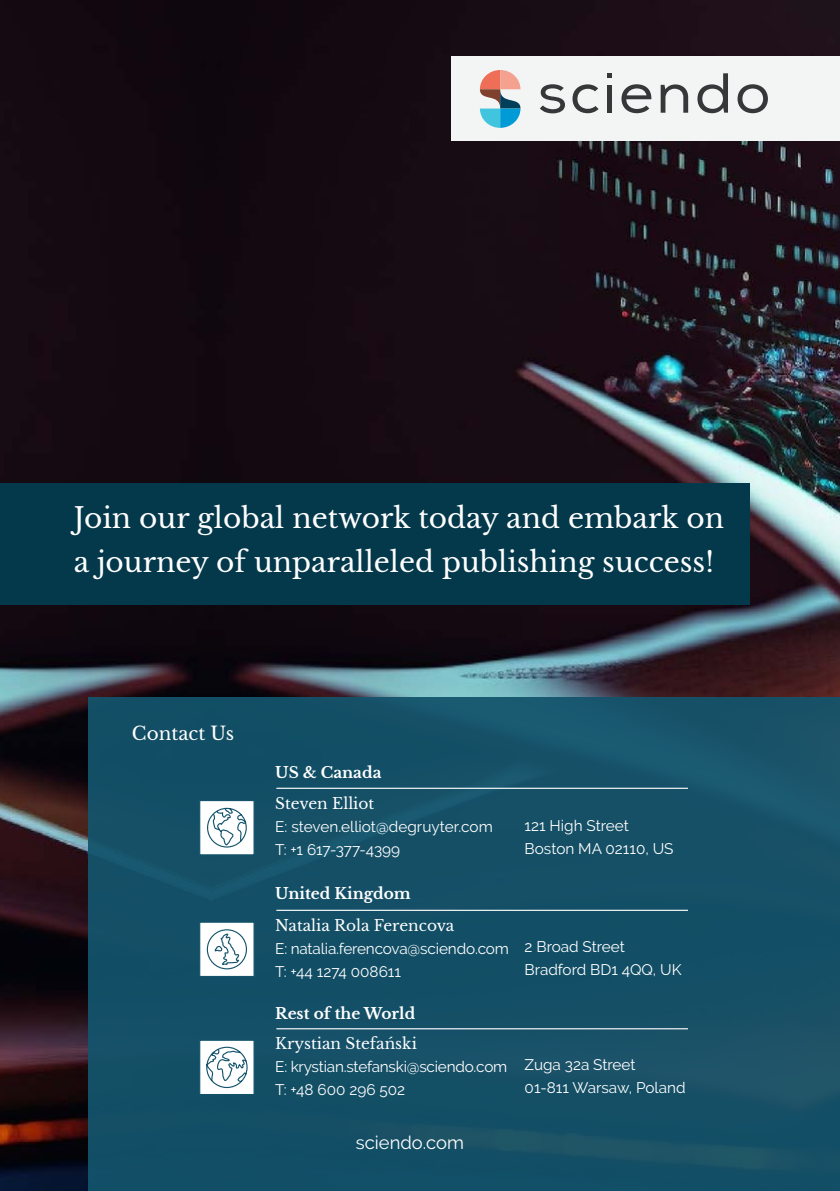
<style>
.page{position:relative;width:840px;height:1191px;background:#fff}
.page>*{position:absolute;margin:0;border:0;box-sizing:border-box;transform-origin:0 0}
.t1{font:28px/44px "Libre Baskerville";color:#fff}
.t2{font:18.4px "Raleway";color:#fff}
.t3{font:18.4px "Libre Baskerville";color:#fff}
.t4{font:15.4px/23px "Raleway";color:#fff}
.t5{font:15.4px "Libre Baskerville";color:#fff}
.t6{font:700 15.4px "Libre Baskerville";color:#fff}
</style>
<div class="page">
<img style="left:212px;top:0;width:627px;height:697px">
<img style="left:0;top:0;width:212px;height:1191px">
<div style="left:0;top:483px;width:748px;height:121px;background:#04384b"></div>
<div style="left:451px;top:57px;width:388px;height:84px;background:#f3f4f4"></div>
<svg style="left:479px;top:70px;width:41px;height:58px"></svg>
<div style="left:606px;top:85px;width:5px;height:28px;background:#353739"></div>
<svg style="left:607px;top:74px;width:4px;height:4px"></svg>
<svg style="left:660px;top:84px;width:27px;height:29px"></svg>
<svg style="left:697px;top:73px;width:30px;height:40px"></svg>
<svg style="left:737px;top:84px;width:30px;height:29px"></svg>
<svg style="left:572px;top:84px;width:26px;height:29px"></svg>
<svg style="left:540px;top:84px;width:24px;height:29px"></svg>
<svg style="left:621px;top:84px;width:30px;height:29px"></svg>
<div style="left:88px;top:697px;width:751px;height:494px;background:#13546c"></div>
<div style="left:199px;top:1039px;width:55px;height:56px;background:#fff;border:1px solid #13546c"></div>
<hr style="left:276px;top:1028px;width:411px;height:1px;background:#fff">
<svg style="left:206px;top:1046px;width:42px;height:42px"></svg>
<div style="left:199px;top:800px;width:55px;height:55px;background:#fff;border:1px solid #13546c"></div>
<hr style="left:276px;top:787px;width:411px;height:2px;background:#fff">
<svg style="left:207px;top:807px;width:40px;height:41px"></svg>
<div style="left:199px;top:921px;width:55px;height:56px;background:#fff;border:1px solid #13546c"></div>
<hr style="left:276px;top:909px;width:411px;height:2px;background:#fff">
<div style="left:207px;top:929px;width:40px;height:40px;border:1px solid #13546c;border-radius:50%"></div>
<svg style="left:214px;top:930px;width:26px;height:40px"></svg>
<h1 class="t1" style="left:74px;top:495px;width:651px">Join our global network today and embark on a journey of unparalleled publishing success!</h1>
<p class="t3" style="left:132px;top:722px;width:104px">Contact Us</p>
<p class="t6" style="left:275px;top:763px;width:108px">US &amp; Canada</p>
<p class="t5" style="left:275px;top:794px;width:100px">Steven Elliot</p>
<p class="t4" style="left:275px;top:815px;width:219px">E: steven.elliot@degruyter.com<br>T: +1 617-377-4399</p>
<p class="t4" style="left:524px;top:814px;width:150px">121 High Street<br>Boston MA 02110, US</p>
<p class="t6" style="left:275px;top:884px;width:137px">United Kingdom</p>
<p class="t5" style="left:275px;top:915px;width:180px">Natalia Rola Ferencova</p>
<p class="t4" style="left:275px;top:936px;width:235px">E: natalia.ferencova@sciendo.com<br>T: +44 1274 008611</p>
<p class="t4" style="left:524px;top:935px;width:158px">2 Broad Street<br>Bradford BD1 4QQ, UK</p>
<p class="t6" style="left:275px;top:1004px;width:141px">Rest of the World</p>
<p class="t5" style="left:275px;top:1033px;width:143px">Krystian Stefański</p>
<p class="t4" style="left:275px;top:1054px;width:233px">E: krystian.stefanski@sciendo.com<br>T: +48 600 296 502</p>
<p class="t4" style="left:524px;top:1053px;width:162px">Zuga 32a Street<br>01-811 Warsaw, Poland</p>
<p class="t2" style="left:355px;top:1132px;width:110px">sciendo.com</p>
</div>
